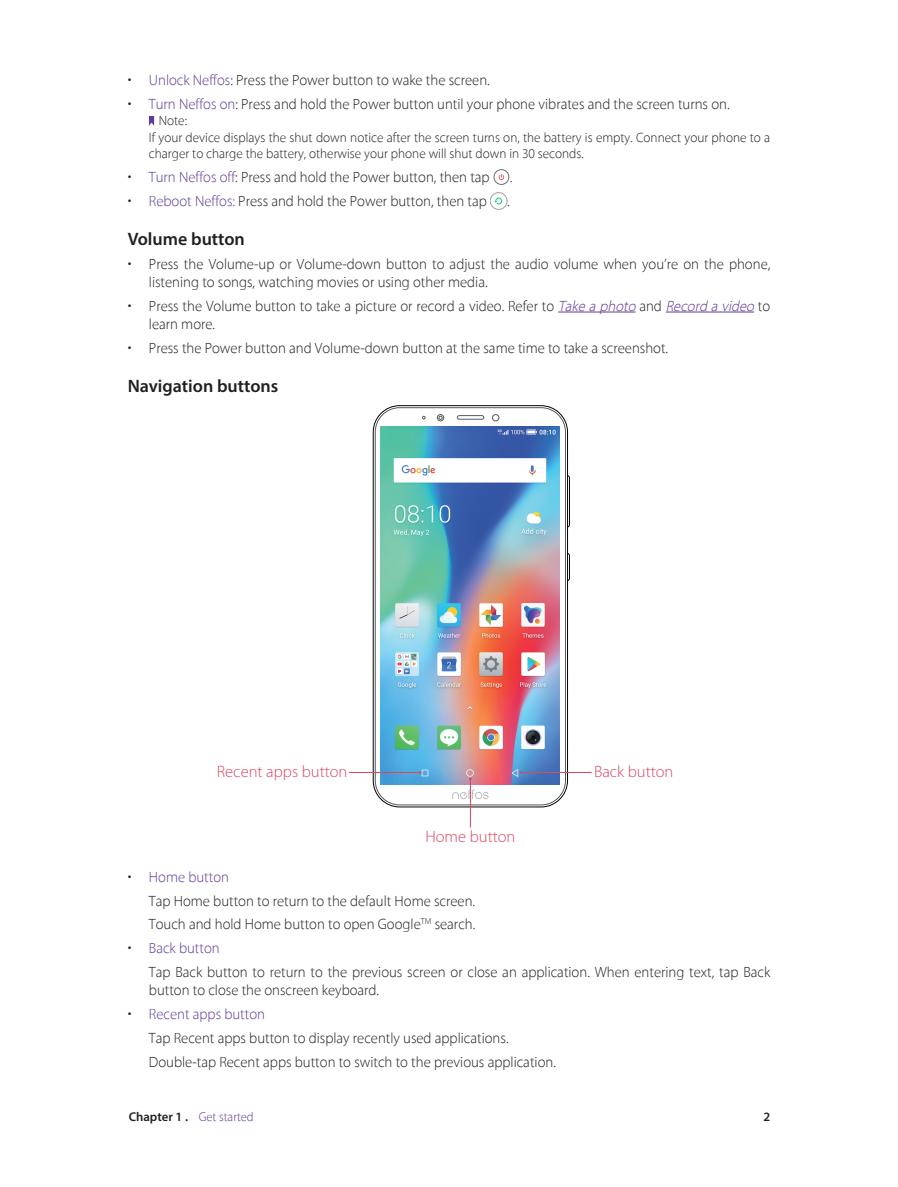
<style>
.page{position:relative;width:898px;height:1187px;background:#fff}
.page>*{position:absolute;margin:0;border:0;box-sizing:border-box;transform-origin:0 0}
.New标题三{font:600 18px "Myriad Pro";color:#231f20}
.t1{font:300 16.5px "Myriad Pro";color:#da4861}
.New正文缩进{font:100 15px/18px "Myriad Set Pro";color:#231f20}
.t2{font:100 15px "Myriad Set Pro";color:#5f3a97}
.NewNote缩进{font:100 13.5px/16.5px "Myriad Set Pro";color:#231f20}
.t3{font:100 12.75px "Myriad Set Pro";color:#5f3a97}
.t4{font:600 12.75px "Myriad Pro";color:#231f20}
.s1{color:#5f3a97}
.s2{font-style:italic;color:#5f3a97}
.s3{color:#231f20}
.s4{font-family:"Myriad Pro";font-weight:600;color:#231f20}
</style>
<div class="page">
<hr style="left:558px;top:311px;width:77px;height:1px;background:#5f3a97">
<hr style="left:665px;top:311px;width:88px;height:1px;background:#5f3a97">
<svg style="left:149px;top:116px;width:5px;height:9px"></svg>
<div style="left:493px;top:169px;width:15px;height:15px;border:1px solid #6c6d70;border-radius:50%"></div>
<svg style="left:498px;top:174px;width:6px;height:6px"></svg>
<div style="left:490px;top:192px;width:17px;height:17px;border:1px solid #9fa0a0;border-radius:50%"></div>
<svg style="left:494px;top:198px;width:8px;height:6px"></svg>
<div style="left:563px;top:475px;width:6px;height:52px;border:1px solid #070304;border-radius:2px"></div>
<div style="left:563px;top:553px;width:6px;height:27px;border:1px solid #070304;border-radius:2px"></div>
<div style="left:373px;top:405px;width:194px;height:402px;border:1px solid #070304;border-radius:26px"></div>
<div style="left:375px;top:407px;width:190px;height:398px;border:1px solid #57585a;border-radius:24px"></div>
<div style="left:492px;top:414px;width:6px;height:7px;border:1px solid #57585a;border-radius:50%"></div>
<div style="left:437px;top:414px;width:6px;height:7px;border:1px solid #57585a;border-radius:50%"></div>
<div style="left:457px;top:415px;width:26px;height:4px;border:1px solid #57585a;border-radius:2px"></div>
<svg style="left:452px;top:789px;width:36px;height:10px"></svg>
<img style="left:381px;top:426px;width:178px;height:358px">
<hr style="left:520px;top:772px;width:71px;height:1px;background:#da4861">
<hr style="left:469px;top:778px;width:2px;height:49px;background:#da4861">
<hr style="left:349px;top:772px;width:71px;height:1px;background:#da4861">
<p class="New正文缩进" style="left:128px;top:70px;width:363px">• <span class="s1">Unlock Neffos</span>: Press the Power button to wake the screen.</p>
<p class="New正文缩进" style="left:128px;top:94px;width:603px">• <span class="s1">Turn Neffos on</span>: Press and hold the Power button until your phone vibrates and the screen turns on.</p>
<p class="NewNote缩进" style="left:159px;top:112px;width:30px">Note:</p>
<p class="NewNote缩进" style="left:149px;top:129px;width:622px">If your device displays the shut down notice after the screen turns on, the battery is empty. Connect your phone to a charger to charge the battery, otherwise your phone will shut down in 30 seconds.</p>
<p class="New正文缩进" style="left:128px;top:168px;width:363px">• <span class="s1">Turn Neffos off</span>: Press and hold the Power button, then tap</p>
<p class="New正文缩进" style="left:509px;top:168px;width:4px">.</p>
<p class="New正文缩进" style="left:128px;top:192px;width:360px">• <span class="s1">Reboot Neffos:</span> Press and hold the Power button, then tap</p>
<p class="New正文缩进" style="left:507px;top:192px;width:4px">.</p>
<p class="New标题三" style="left:128px;top:227px;width:119px">Volume button</p>
<p class="New正文缩进" style="left:149px;top:254px;width:622px;text-indent:-21px">• Press the Volume-up or Volume-down button to adjust the audio volume when you’re on the phone, listening to songs, watching movies or using other media.</p>
<p class="New正文缩进" style="left:149px;top:296px;width:622px;text-indent:-21px">• Press the Volume button to take a picture or record a video. Refer to <span class="s2">Take a photo</span> and <span class="s2">Record a video</span> to learn more.</p>
<p class="New正文缩进" style="left:128px;top:338px;width:542px">• Press the Power button and Volume-down button at the same time to take a screenshot.</p>
<p class="New标题三" style="left:128px;top:374px;width:152px">Navigation buttons</p>
<p class="t1" style="left:217px;top:762px;width:132px">Recent apps button</p>
<p class="t1" style="left:593px;top:762px;width:81px">Back button</p>
<p class="t1" style="left:425px;top:827px;width:91px">Home button</p>
<p class="t2" style="left:128px;top:865px;width:103px"><span class="s3">•</span> Home button</p>
<p class="New正文缩进" style="left:149px;top:890px;width:327px">Tap Home button to return to the default Home screen.</p>
<p class="New正文缩进" style="left:149px;top:914px;width:328px">Touch and hold Home button to open Google<sup>TM</sup> search.</p>
<p class="t2" style="left:128px;top:937px;width:94px"><span class="s3">•</span> Back button</p>
<p class="New正文缩进" style="left:149px;top:962px;width:622px">Tap Back button to return to the previous screen or close an application. When entering text, tap Back button to close the onscreen keyboard.</p>
<p class="t2" style="left:128px;top:1002px;width:139px"><span class="s3">•</span> Recent apps button</p>
<p class="New正文缩进" style="left:149px;top:1028px;width:361px">Tap Recent apps button to display recently used applications.</p>
<p class="New正文缩进" style="left:149px;top:1052px;width:408px">Double-tap Recent apps button to switch to the previous application.</p>
<p class="t3" style="left:129px;top:1106px;width:126px"><span class="s4">Chapter 1 .</span> Get started</p>
<p class="t4" style="left:763px;top:1108px;width:8px">2</p>
</div>
